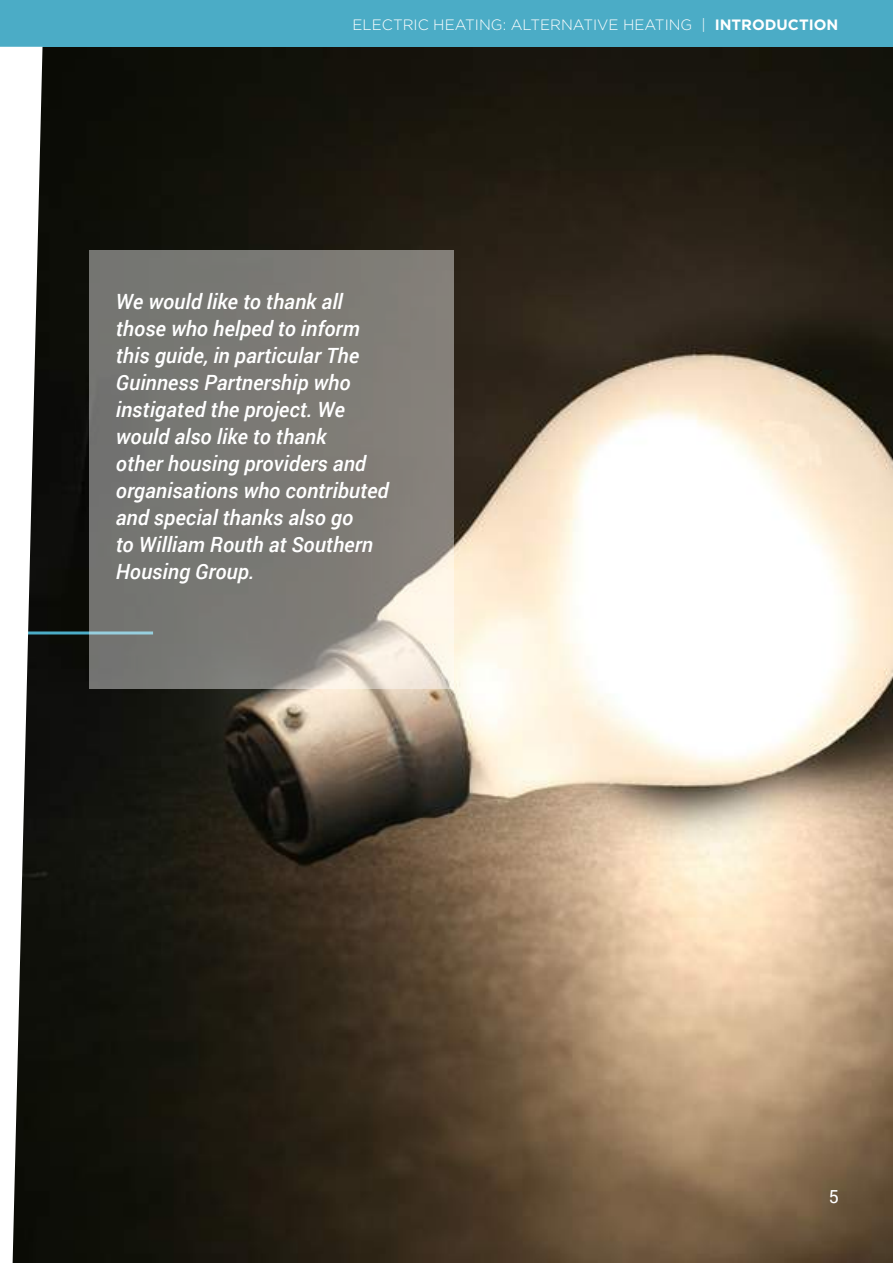
<style>
.page{position:relative;width:893px;height:1263px;background:#fff}
.page>*{position:absolute;margin:0;border:0;box-sizing:border-box;transform-origin:0 0}
.t1{font:italic 500 21px/27px "Roboto";color:#fff}
.t2{font:18px "Roboto";color:#fff}
.t3{font:300 15px "Gotham";color:#fff}
.s1{font-weight:700}
</style>
<div class="page">
<img style="left:43px;top:47px;width:850px;height:1216px">
<hr style="left:0;top:631px;width:153px;height:3px;background:#4bacc6">
<div style="left:0;top:0;width:893px;height:47px;background:#4bacc6"></div>
<svg style="left:0;top:47px;width:43px;height:1216px"></svg>
<svg style="left:89px;top:251px;width:364px;height:438px;background:#82807b"></svg>
<p class="t3" style="left:353px;top:15px;width:487px">ELECTRIC HEATING: ALTERNATIVE HEATING | <span class="s1">INTRODUCTION</span></p>
<p class="t1" style="left:116px;top:287px;width:274px">We would like to thank all those who helped to inform this guide, in particular The<br>Guinness Partnership who instigated the project. We would also like to thank<br>other housing providers and organisations who contributed and special thanks also go<br>to William Routh at Southern<br>Housing Group.</p>
<p class="t2" style="left:829px;top:1184px;width:12px">5</p>
</div>
